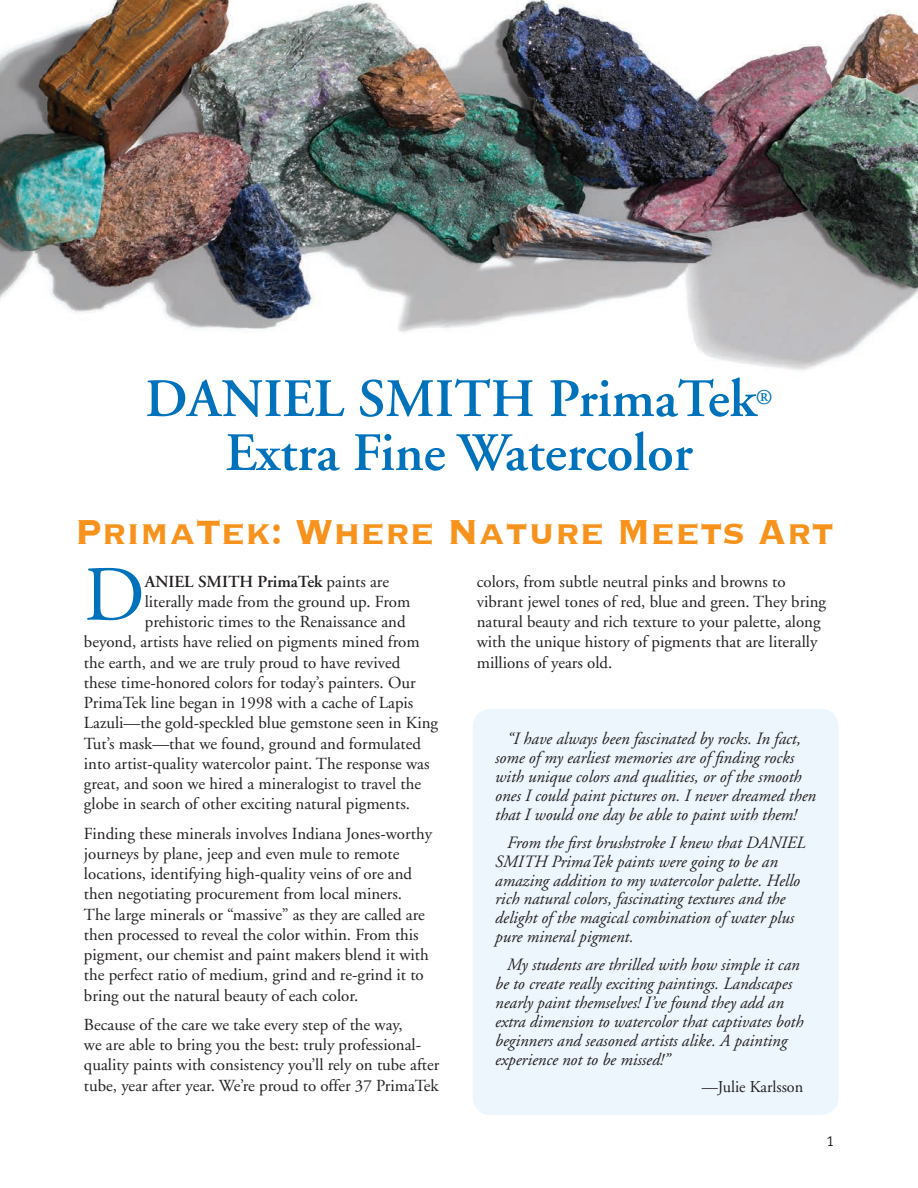
<style>
.page{position:relative;width:918px;height:1188px;background:#fff}
.page>*{position:absolute;margin:0;border:0;box-sizing:border-box;transform-origin:0 0}
.series{font:78px "Adobe Garamond";color:#0072bc}
._24_display{font:600 54px "Adobe Garamond";color:#0072bc}
.series-2{font:700 45px "Copperplate";color:#f7931d;scale:.9 1}
._24_display-2{font:600 21px "Adobe Garamond";color:#0072bc}
.body_copy{font:italic 17.25px/19px "Adobe Garamond";color:#231f20}
.series-3{font:16.8px/20.2px "Adobe Garamond";color:#231f20}
.series-4{font:600 16.8px "Adobe Garamond";color:#231f20}
.body_copy-2{font:16.5px "Adobe Garamond";color:#231f20}
.t1{font:15px "Officina Serif";color:#231f20}
.s1{font-weight:400}
</style>
<div class="page">
<img style="left:0;top:0;width:918px;height:371px">
<div style="left:473px;top:709px;width:366px;height:406px;background:#edf6fc;border-radius:18px"></div>
<p class="_24_display" style="left:145px;top:369px;width:612px">DANIEL SMITH PrimaTek</p>
<p class="_24_display-2" style="left:756px;top:386px;width:18px">®</p>
<p class="_24_display" style="left:225px;top:423px;width:469px">Extra Fine Watercolor</p>
<p class="series-2" style="left:75px;top:502px;width:845px">PrimaTek: Where Nature Meets Art</p>
<p class="series" style="left:84px;top:553px;width:62px">D</p>
<p class="series-4" style="left:145px;top:572px;width:246px">ANIEL SMITH PrimaTek <span class="s1">paints are</span></p>
<p class="series-3" style="left:145px;top:592px;width:267px">literally made from the ground up. From</p>
<p class="series-3" style="left:145px;top:612px;width:262px">prehistoric times to the Renaissance and</p>
<p class="series-3" style="left:84px;top:632px;width:337px">beyond, artists have relied on pigments mined from</p>
<p class="series-3" style="left:84px;top:653px;width:318px">the earth, and we are truly proud to have revived</p>
<p class="series-3" style="left:84px;top:673px;width:333px">these time-honored colors for today’s painters. Our</p>
<p class="series-3" style="left:84px;top:693px;width:331px">PrimaTek line began in 1998 with a cache of Lapis</p>
<p class="series-3" style="left:84px;top:713px;width:356px">Lazuli—the gold-speckled blue gemstone seen in King</p>
<p class="series-3" style="left:84px;top:734px;width:339px">Tut’s mask—that we found, ground and formulated</p>
<p class="series-3" style="left:84px;top:754px;width:347px">into artist-quality watercolor paint. The response was</p>
<p class="series-3" style="left:84px;top:774px;width:339px">great, and soon we hired a mineralogist to travel the</p>
<p class="series-3" style="left:84px;top:794px;width:328px">globe in search of other exciting natural pigments.</p>
<p class="series-3" style="left:84px;top:824px;width:350px">Finding these minerals involves Indiana Jones-worthy journeys by plane, jeep and even mule to remote locations, identifying high-quality veins of ore and then negotiating procurement from local miners.<br>The large minerals or “massive” as they are called are then processed to reveal the color within. From this pigment, our chemist and paint makers blend it with the perfect ratio of medium, grind and re-grind it to bring out the natural beauty of each color.</p>
<p class="series-3" style="left:84px;top:1015px;width:357px">Because of the care we take every step of the way,<br>we are able to bring you the best: truly professional&shy;quality paints with consistency you’ll rely on tube after tube, year after year. We’re proud to offer 37 PrimaTek</p>
<p class="series-3" style="left:477px;top:572px;width:351px">colors, from subtle neutral pinks and browns to vibrant jewel tones of red, blue and green. They bring natural beauty and rich texture to your palette, along with the unique history of pigments that are literally millions of years old.</p>
<p class="body_copy" style="left:495px;top:729px;width:322px;text-indent:12px">“I have always been fascinated by rocks. In fact, some of my earliest memories are of finding rocks with unique colors and qualities, or of the smooth ones I could paint pictures on. I never dreamed then that I would one day be able to paint with them!</p>
<p class="body_copy" style="left:495px;top:833px;width:312px;text-indent:12px">From the first brushstroke I knew that DANIEL SMITH PrimaTek paints were going to be an amazing addition to my watercolor palette. Hello rich natural colors, fascinating textures and the delight of the magical combination of water plus pure mineral pigment.</p>
<p class="body_copy" style="left:495px;top:956px;width:310px;text-indent:12px">My students are thrilled with how simple it can be to create really exciting paintings. Landscapes nearly paint themselves! I’ve found they add an extra dimension to watercolor that captivates both beginners and seasoned artists alike. A painting experience not to be missed!”</p>
<p class="body_copy-2" style="left:702px;top:1078px;width:103px">—Julie Karlsson</p>
<p class="t1" style="left:826px;top:1133px;width:9px">1</p>
</div>
